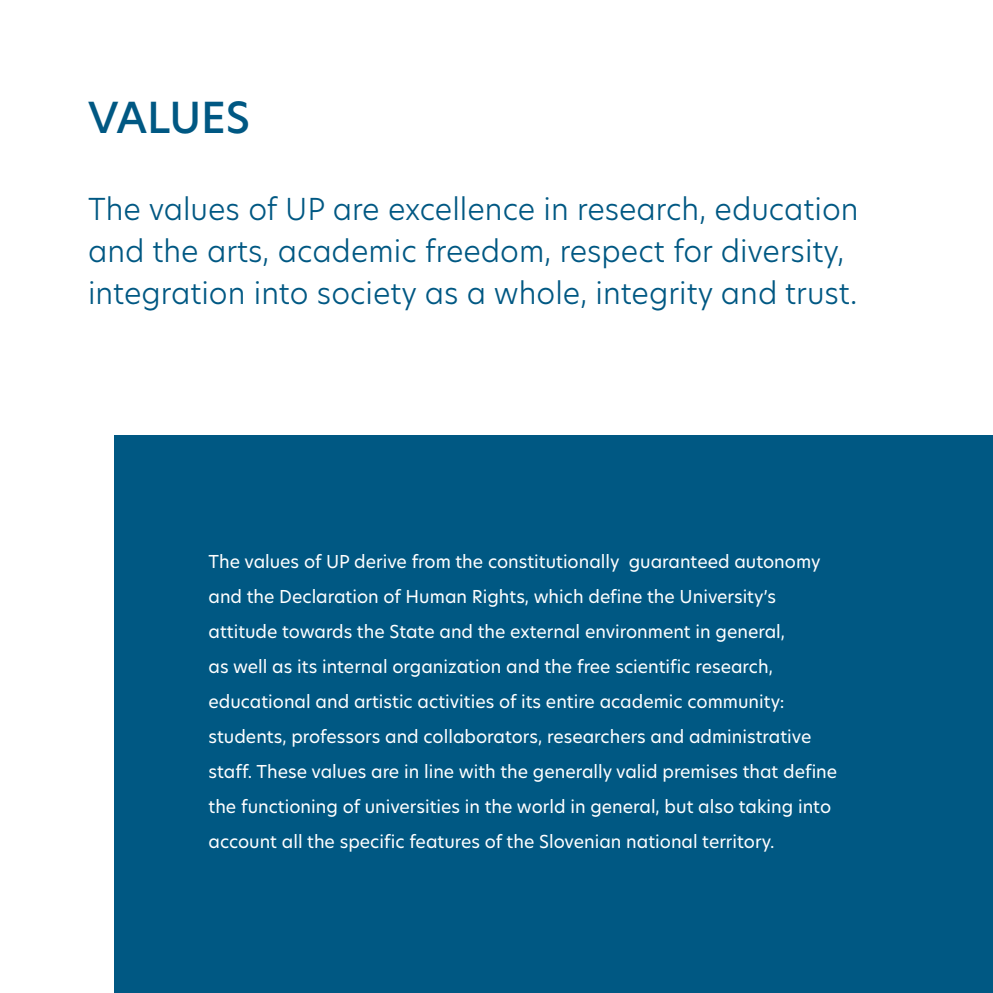
<style>
.page{position:relative;width:993px;height:993px;background:#fff}
.page>*{position:absolute;margin:0;border:0;box-sizing:border-box;transform-origin:0 0}
.t1{font:500 42px "Hero New";color:#005883}
.t2{font:300 29.75px/42px "Hero New";color:#005883}
.t3{font:17.5px/35px "Hero New";color:#fff}
</style>
<div class="page">
<div style="left:114px;top:435px;width:878px;height:557px;background:#005883"></div>
<p class="t1" style="left:88px;top:89px;width:163px">VALUES</p>
<p class="t2" style="left:88px;top:187px;width:771px">The values of UP are excellence in research, education and the arts, academic freedom, respect for diversity, integration into society as a whole, integrity and trust.</p>
<p class="t3" style="left:208px;top:543px;width:630px">The values of UP derive from the constitutionally guaranteed autonomy and the Declaration of Human Rights, which define the University’s attitude towards the State and the external environment in general,<br>as well as its internal organization and the free scientific research, educational and artistic activities of its entire academic community: students, professors and collaborators, researchers and administrative staff. These values are in line with the generally valid premises that define the functioning of universities in the world in general, but also taking into account all the specific features of the Slovenian national territory.</p>
</div>
